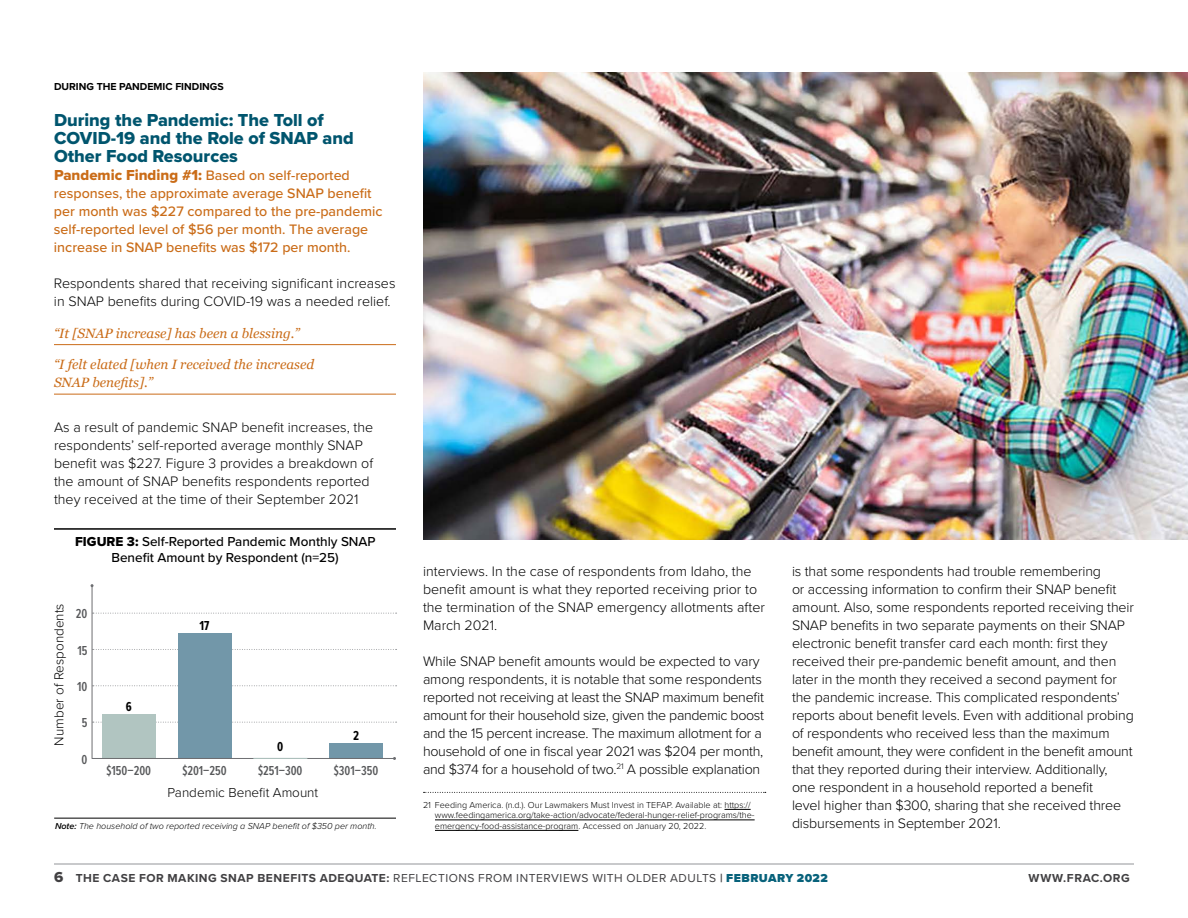
<style>
.page{position:relative;width:1188px;height:918px;background:#fff}
.page>*{position:absolute;margin:0;border:0;box-sizing:border-box;transform-origin:0 0}
.t1{font:18px/18px "Proxima Nova Extrabld";color:#00556e}
.t2{font:300 14.25px/18px "Proxima Nova";letter-spacing:-.01em;color:#000}
.t3{font:500 14.25px/18px "Proxima Nova";color:#ca6c18}
.t4{font:italic 13.5px/18px "Georgia";color:#ca6c18}
.t5{font:500 13.5px/16.5px "Proxima Nova";color:#000;text-align:center}
.t6{font:300 13.5px "Proxima Nova";color:#000}
.t7{font:600 13.5px "Proxima Nova Ex Cn";color:#58595b}
.t8{font:700 13.5px "Proxima Nova Ex Cn";color:#000}
.t9{font:12px "Proxima Nova";letter-spacing:.045em;color:#414042}
.t10{font:700 12px "Proxima Nova";letter-spacing:.045em;color:#414042}
.t11{font:700 10.5px "Proxima Nova";color:#000}
.t12{font:300 9px/10.5px "Proxima Nova";color:#000}
.t13{font:italic 300 9px "Proxima Nova";color:#000}
.s1{font-family:"Proxima Nova Extrabld";font-weight:400;font-size:15px}
.s2{font-family:"Proxima Nova Extrabld";font-weight:400}
.s3{font-weight:600}
.s4{font-family:"Proxima Nova Extrabld";font-size:15px}
.s5{font-weight:700}
.s6{font-weight:900;color:#08627b}
</style>
<div class="page">
<hr style="left:54px;top:864px;width:1080px;height:1px;background:#939598">
<hr style="left:54px;top:344px;width:342px;height:1px;background:#ca6c18">
<hr style="left:54px;top:394px;width:342px;height:1px;background:#ca6c18">
<svg style="left:725px;top:809px;width:26px;height:1px"></svg>
<hr style="left:435px;top:820px;width:320px;height:1px;background:#000">
<hr style="left:435px;top:830px;width:143px;height:1px;background:#000">
<svg style="left:424px;top:792px;width:342px;height:1px"></svg>
<img style="left:423px;top:72px;width:765px;height:468px">
<hr style="left:54px;top:528px;width:342px;height:2px;background:#000">
<hr style="left:54px;top:818px;width:342px;height:1px;background:#000">
<svg style="left:93px;top:613px;width:304px;height:1px"></svg>
<svg style="left:93px;top:649px;width:304px;height:1px"></svg>
<svg style="left:93px;top:685px;width:304px;height:1px"></svg>
<svg style="left:93px;top:722px;width:304px;height:1px"></svg>
<hr style="left:92px;top:586px;width:1px;height:173px;background:#6d6e71">
<div style="left:102px;top:715px;width:54px;height:44px;background:#b1c5c1"></div>
<div style="left:178px;top:633px;width:54px;height:126px;background:#7297a9"></div>
<div style="left:329px;top:743px;width:54px;height:16px;background:#7297a9"></div>
<hr style="left:92px;top:758px;width:303px;height:1px;background:#6d6e71">
<hr style="left:253px;top:758px;width:54px;height:1px;background:#b1c5c1">
<p class="t11" style="left:54px;top:79px;width:171px">DURING THE PANDEMIC FINDINGS</p>
<p class="t1" style="left:54px;top:111px;width:301px">During the Pandemic: The Toll of<br>COVID-19 and the Role of SNAP and<br>Other Food Resources</p>
<p class="t3" style="left:54px;top:166px;width:330px"><span class="s1">Pandemic Finding #1:</span> Based on self-reported responses, the approximate average SNAP benefit per month was $227 compared to the pre-pandemic self-reported level of $56 per month. The average increase in SNAP benefits was $172 per month.</p>
<p class="t2" style="left:54px;top:273px;width:343px">Respondents shared that receiving significant increases in SNAP benefits during COVID-19 was a needed relief.</p>
<p class="t4" style="left:54px;top:324px;width:247px">“It [SNAP increase] has been a blessing.”</p>
<p class="t4" style="left:54px;top:355px;width:262px">“I felt elated [when I received the increased<br>SNAP benefits].”</p>
<p class="t2" style="left:54px;top:417px;width:321px">As a result of pandemic SNAP benefit increases, the respondents’ self-reported average monthly SNAP benefit was $227. Figure 3 provides a breakdown of the amount of SNAP benefits respondents reported they received at the time of their September 2021</p>
<p class="t5" style="left:75px;top:533px;width:302px"><span class="s2">FIGURE 3:</span> Self-Reported Pandemic Monthly SNAP<br>Benefit Amount by Respondent (n=25)</p>
<p class="t6" style="left:49px;top:746px;width:144px;rotate:-90deg">Number of Respondents</p>
<p class="t7" style="left:76px;top:607px;width:13px">20</p>
<p class="t7" style="left:77px;top:643px;width:12px">15</p>
<p class="t7" style="left:77px;top:679px;width:12px">10</p>
<p class="t7" style="left:82px;top:716px;width:7px">5</p>
<p class="t7" style="left:82px;top:752px;width:7px">0</p>
<p class="t8" style="left:200px;top:618px;width:11px">17</p>
<p class="t8" style="left:126px;top:699px;width:7px">6</p>
<p class="t7" style="left:107px;top:763px;width:46px">$150–200</p>
<p class="t7" style="left:182px;top:763px;width:46px">$201–250</p>
<p class="t8" style="left:277px;top:739px;width:8px">0</p>
<p class="t7" style="left:258px;top:763px;width:46px">$251–300</p>
<p class="t6" style="left:168px;top:783px;width:152px">Pandemic Benefit Amount</p>
<p class="t8" style="left:353px;top:728px;width:7px">2</p>
<p class="t7" style="left:334px;top:763px;width:46px">$301–350</p>
<p class="t13" style="left:55px;top:819px;width:323px"><span class="s3">Note:</span> The household of two reported receiving a SNAP benefit of $350 per month.</p>
<p class="t2" style="left:423px;top:561px;width:343px">interviews. In the case of respondents from Idaho, the benefit amount is what they reported receiving prior to the termination of the SNAP emergency allotments after March 2021.</p>
<p class="t2" style="left:423px;top:651px;width:343px">While SNAP benefit amounts would be expected to vary among respondents, it is notable that some respondents reported not receiving at least the SNAP maximum benefit amount for their household size, given the pandemic boost and the 15 percent increase. The maximum allotment for a household of one in fiscal year 2021 was $204 per month, and $374 for a household of two.<sup>21</sup> A possible explanation</p>
<p class="t12" style="left:435px;top:799px;width:321px;text-indent:-12px">21 Feeding America. (n.d.). Our Lawmakers Must Invest in TEFAP. Available at: https:// www.feedingamerica.org/take-action/advocate/federal-hunger-relief-programs/the&shy;emergency-food-assistance-program. Accessed on January 20, 2022.</p>
<p class="t2" style="left:792px;top:561px;width:343px">is that some respondents had trouble remembering<br>or accessing information to confirm their SNAP benefit amount. Also, some respondents reported receiving their SNAP benefits in two separate payments on their SNAP electronic benefit transfer card each month: first they received their pre-pandemic benefit amount, and then later in the month they received a second payment for the pandemic increase. This complicated respondents’ reports about benefit levels. Even with additional probing of respondents who received less than the maximum benefit amount, they were confident in the benefit amount that they reported during their interview. Additionally, one respondent in a household reported a benefit<br>level higher than $300, sharing that she received three disbursements in September 2021.</p>
<p class="t9" style="left:54px;top:869px;width:775px"><span class="s4">6</span> <span class="s5">THE CASE FOR MAKING SNAP BENEFITS ADEQUATE:</span> REFLECTIONS FROM INTERVIEWS WITH OLDER ADULTS <span class="s5">|</span> <span class="s6">FEBRUARY 2022</span></p>
<p class="t10" style="left:1028px;top:869px;width:103px">WWW.FRAC.ORG</p>
</div>
